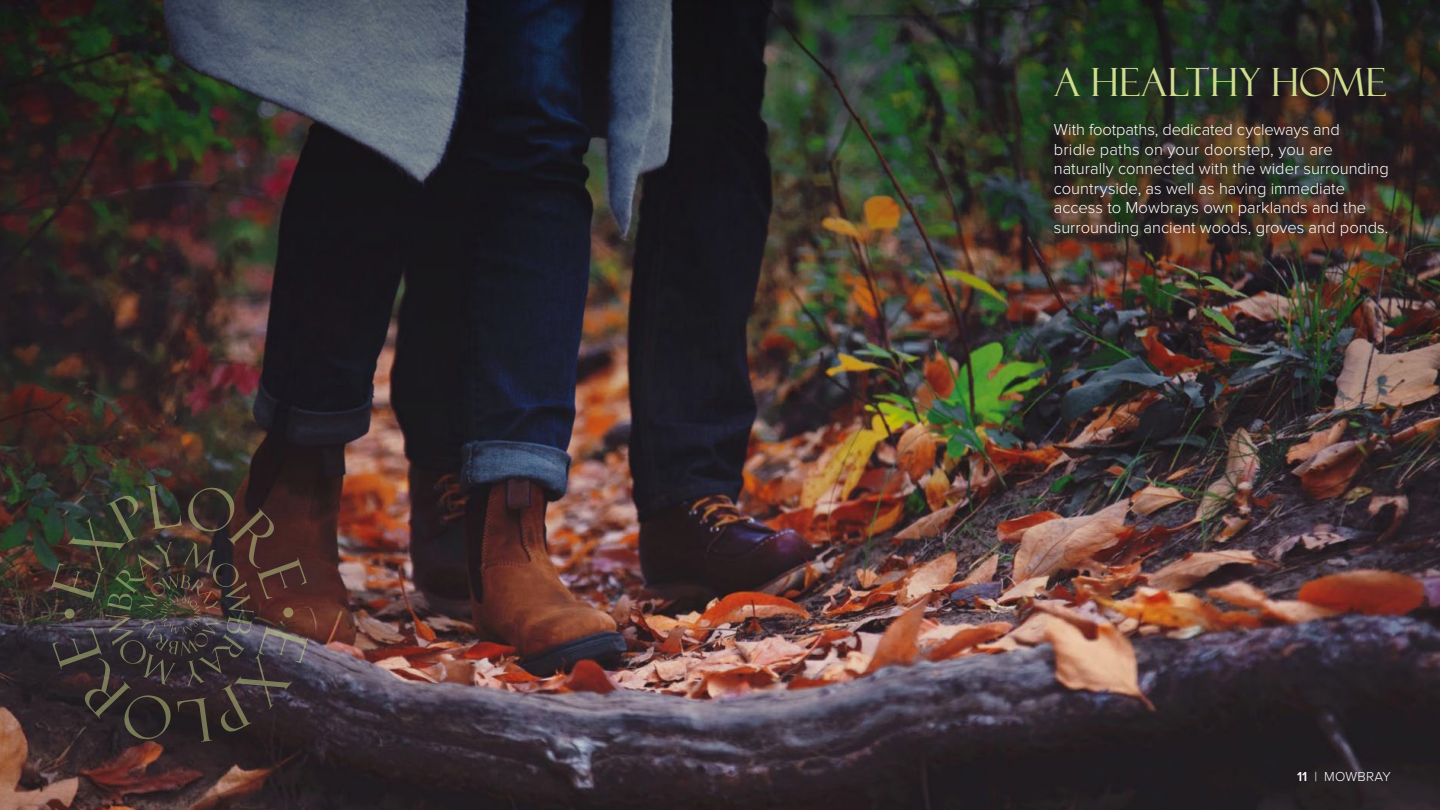
<style>
.page{position:relative;width:1440px;height:810px;background:#fff}
.page>*{position:absolute;margin:0;border:0;box-sizing:border-box;transform-origin:0 0}
.t1{font:39px "Felix Titling MT Std";letter-spacing:.005em;color:#d0dc90}
.t2{font:300 16.5px/19.5px "Proxima Nova";color:#fff}
.t3{font:300 13.5px "Proxima Nova";letter-spacing:.02em;color:#fff}
.s1{font-weight:600}
</style>
<div class="page">
<img style="left:0;top:640px;width:1440px;height:170px">
<img style="left:0;top:0;width:1440px;height:640px">
<svg style="left:51px;top:484px;width:257px;height:259px;background:#3f3532"></svg>
<svg style="left:65px;top:609px;width:10px;height:10px"></svg>
<svg style="left:283px;top:607px;width:10px;height:10px"></svg>
<h1 class="t1" style="left:1054px;top:60px;width:334px">A HEALTHY HOME</h1>
<p class="t2" style="left:1054px;top:121px;width:337px">With footpaths, dedicated cycleways and<br>bridle paths on your doorstep, you are naturally connected with the wider surrounding countryside, as well as having immediate access to Mowbrays own parklands and the surrounding ancient woods, groves and ponds.</p>
<p class="t3" style="left:1297px;top:771px;width:95px"><span class="s1">11</span> | MOWBRAY</p>
</div>
